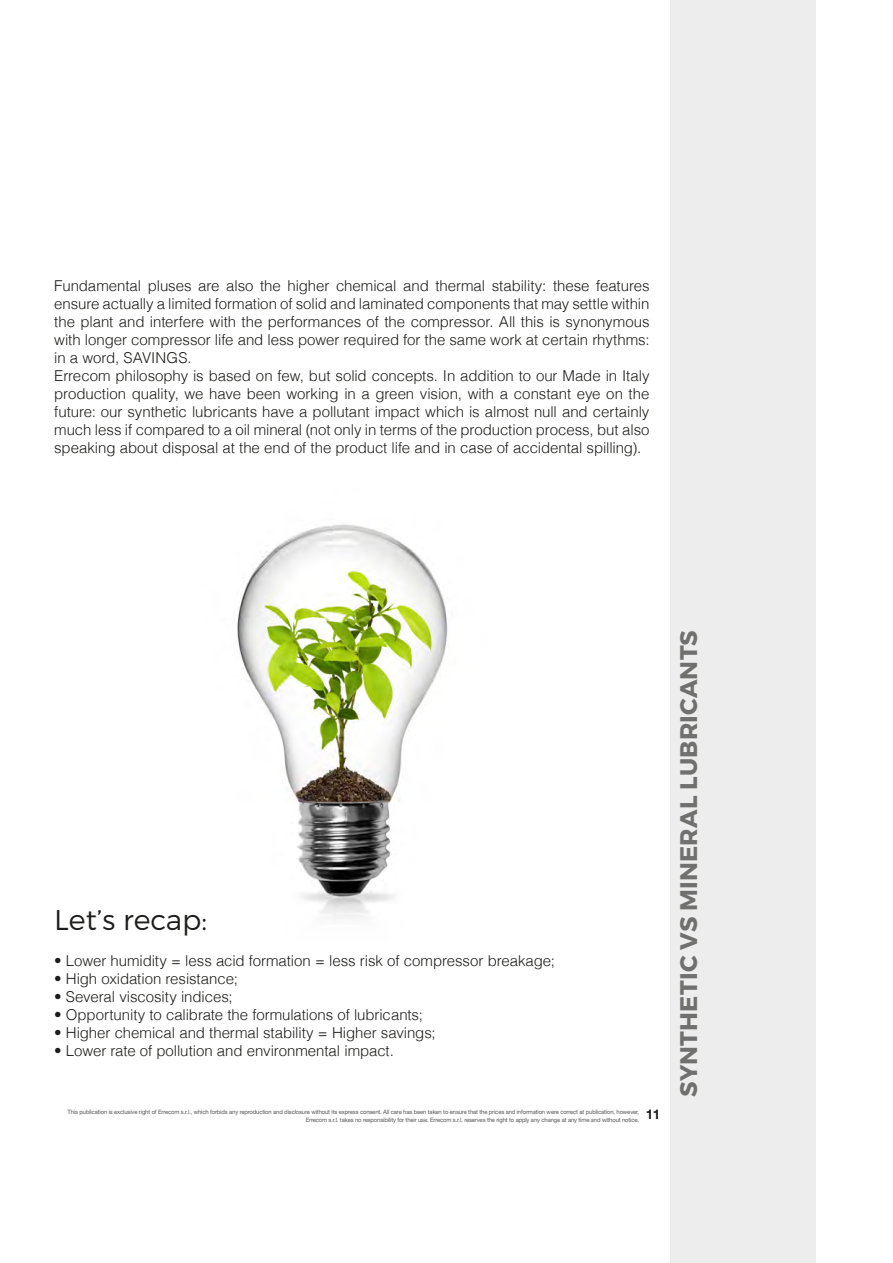
<style>
.page{position:relative;width:893px;height:1263px;background:#fff}
.page>*{position:absolute;margin:0;border:0;box-sizing:border-box;transform-origin:0 0}
.t1{font:300 28.5px "Montserrat";color:#1d1d1b}
.t2{font:700 24px "Montserrat";letter-spacing:.01em;color:#70706f}
.t3{font:300 15px/18px "Helvetica";letter-spacing:-.005em;color:#1d1d1b}
.t4{font:700 13.5px "Helvetica Neue LT Std";color:#1d1d1b}
.t5{font:6px/7.2px "Helvetica Neue LT Std";letter-spacing:-.02em;color:#575756;text-align:right}
</style>
<div class="page">
<img style="left:237px;top:524px;width:211px;height:394px">
<div style="left:670px;top:0;width:146px;height:1263px;background:#ededed"></div>
<p class="t3" style="left:54px;top:276px;width:597px">Fundamental pluses are also the higher chemical and thermal stability: these features ensure actually a limited formation of solid and laminated components that may settle within the plant and interfere with the performances of the compressor. All this is synonymous with longer compressor life and less power required for the same work at certain rhythms: in a word, SAVINGS.<br>Errecom philosophy is based on few, but solid concepts. In addition to our Made in Italy production quality, we have been working in a green vision, with a constant eye on the future: our synthetic lubricants have a pollutant impact which is almost null and certainly much less if compared to a oil mineral (not only in terms of the production process, but also speaking about disposal at the end of the product life and in case of accidental spilling).</p>
<h1 class="t1" style="left:54px;top:902px;width:154px">Let’s recap:</h1>
<p class="t3" style="left:54px;top:950px;width:502px">• Lower humidity = less acid formation = less risk of compressor breakage;</p>
<p class="t3" style="left:54px;top:968px;width:185px">• High oxidation resistance;</p>
<p class="t3" style="left:54px;top:986px;width:180px">• Several viscosity indices;</p>
<p class="t3" style="left:54px;top:1004px;width:370px">• Opportunity to calibrate the formulations of lubricants;</p>
<p class="t3" style="left:54px;top:1022px;width:383px">• Higher chemical and thermal stability = Higher savings;</p>
<p class="t3" style="left:54px;top:1040px;width:341px">• Lower rate of pollution and environmental impact.</p>
<p class="t5" style="left:68px;top:1108px;width:573px">This publication is exclusive right of Errecom s.r.l., which forbids any reproduction and disclosure without its express consent. All care has been taken to ensure that the prices and information were correct at publication, however,<br>Errecom s.r.l. takes no responsibility for their use. Errecom s.r.l. reserves the right to apply any change at any time and without notice.</p>
<p class="t4" style="left:646px;top:1105px;width:16px">11</p>
<h2 class="t2" style="left:674px;top:1097px;width:468px;rotate:-90deg">SYNTHETIC VS MINERAL LUBRICANTS</h2>
</div>
